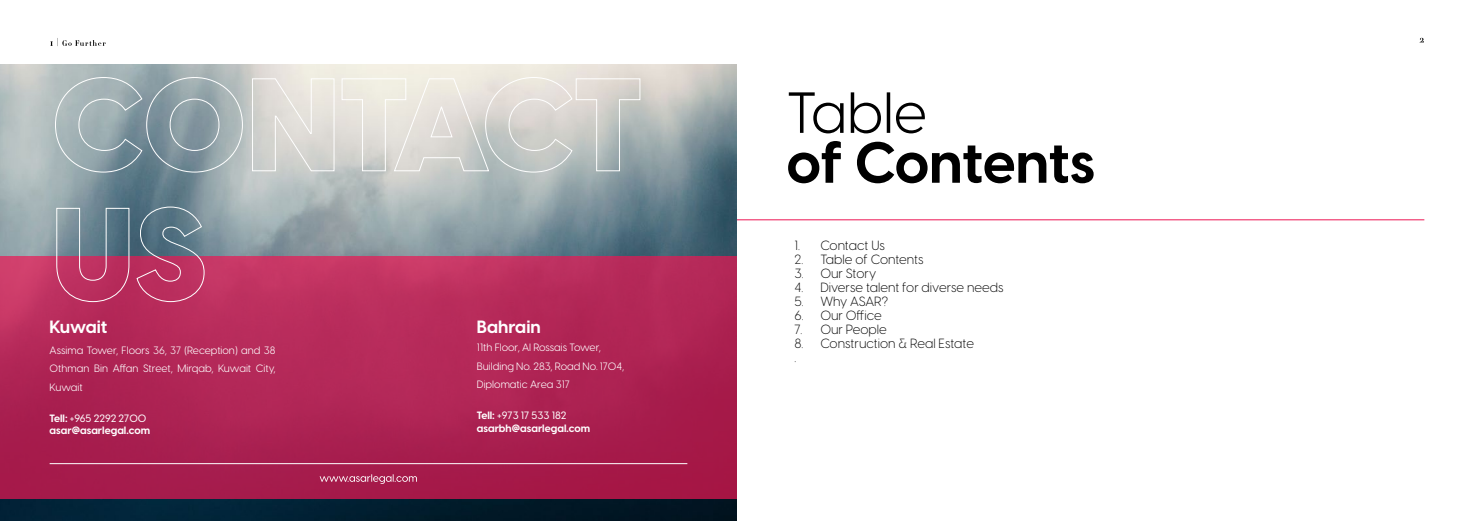
<style>
.page{position:relative;width:1474px;height:521px;background:#fff}
.page>*{position:absolute;margin:0;border:0;box-sizing:border-box;transform-origin:0 0}
.t1{font:700 17.5px "Visby CF";color:#fff}
.t2{font:300 13.12px/14px "Visby CF";color:#000}
.t3{font:10.5px/18.4px "Visby CF";color:#fff;text-align:justify}
.t4{font:700 10.5px/12.6px "Visby CF";color:#fff}
.s1{font-weight:500}
</style>
<div class="page">
<img style="left:0;top:65px;width:737px;height:456px">
<div style="left:0;top:257px;width:737px;height:242px;background:linear-gradient(to bottom,#c03362,#a21748)"></div>
<svg style="left:56px;top:206px;width:149px;height:96px;background:#915f7b"></svg>
<svg style="left:55px;top:77px;width:585px;height:96px;background:#c2c7c6"></svg>
<svg style="left:319px;top:474px;width:98px;height:10px"></svg>
<hr style="left:50px;top:463px;width:637px;height:1px;background:#fff">
<svg style="left:788px;top:141px;width:305px;height:42px"></svg>
<svg style="left:788px;top:92px;width:137px;height:41px"></svg>
<hr style="left:737px;top:219px;width:687px;height:1px;background:#ed1653">
<svg style="left:50px;top:38px;width:56px;height:8px"></svg>
<h1 class="t1" style="left:50px;top:313px;width:59px">Kuwait</h1>
<p class="t3" style="left:50px;top:340px;width:227px">Assima Tower, Floors 36, 37 (Reception) and 38<br>Othman Bin Affan Street, Mirqab, Kuwait City, Kuwait</p>
<p class="t4" style="left:50px;top:411px;width:102px">Tell: <span class="s1">+965 2292 2700 </span>asar@asarlegal.com</p>
<h1 class="t1" style="left:477px;top:313px;width:65px">Bahrain</h1>
<p class="t3" style="left:477px;top:338px;width:149px;text-align:left">11th Floor, Al Rossais Tower,<br>Building No. 283, Road No. 1704,<br>Diplomatic Area 317</p>
<p class="t4" style="left:477px;top:408px;width:115px">Tell: <span class="s1">+973 17 533 182 </span>asarbh@asarlegal.com</p>
<p class="t2" style="left:794px;top:237px;width:11px">1.<br>2.<br>3.<br>4.<br>5.<br>6.<br>7.<br>8. .</p>
<p class="t2" style="left:820px;top:237px;width:185px">Contact Us<br>Table of Contents<br>Our Story<br>Diverse talent for diverse needs<br>Why ASAR?<br>Our Office<br>Our People<br>Construction &amp; Real Estate</p>
</div>
